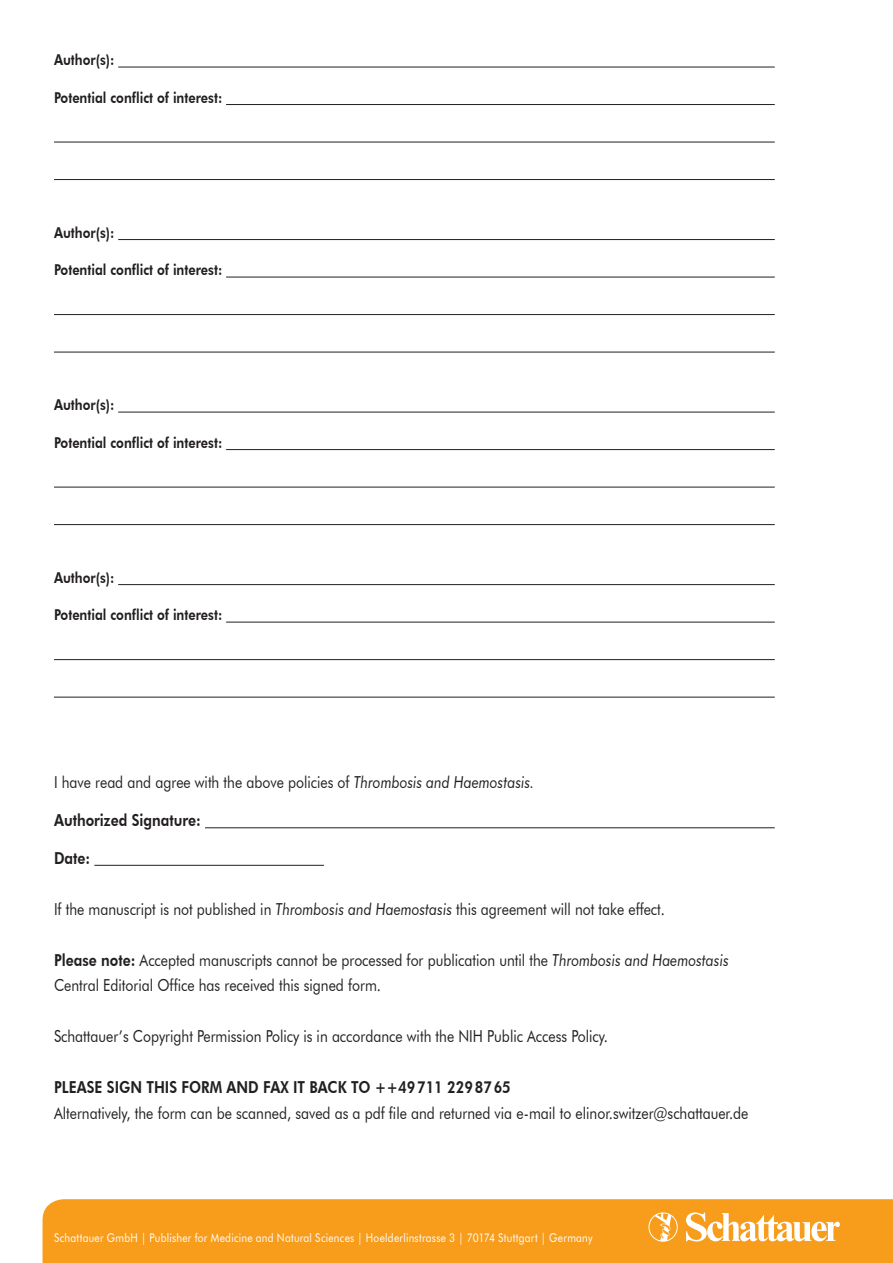
<style>
.page{position:relative;width:893px;height:1263px;background:#fff}
.page>*{position:absolute;margin:0;border:0;box-sizing:border-box;transform-origin:0 0}
.t1{font:16.5px/25.5px "Futura BT";color:#231f20;scale:.85 1}
.t2{font:800 16.5px "Futura BT";color:#231f20;scale:.85 1}
.t3{font:800 15px "Futura BT";color:#231f20;scale:.85 1}
.t4{font:12px "Futura BT";letter-spacing:.025em;color:#fff;scale:.85 1}
.s1{font-style:italic}
.s2{font-style:italic;font-size:15.9px}
.s3{font-weight:800}
</style>
<div class="page">
<hr style="left:118px;top:67px;width:657px;height:1px;background:#231f20">
<hr style="left:226px;top:104px;width:549px;height:1px;background:#231f20">
<hr style="left:54px;top:142px;width:721px;height:1px;background:#231f20">
<hr style="left:54px;top:179px;width:721px;height:1px;background:#231f20">
<hr style="left:118px;top:239px;width:657px;height:1px;background:#231f20">
<hr style="left:226px;top:277px;width:549px;height:1px;background:#231f20">
<hr style="left:54px;top:314px;width:721px;height:1px;background:#231f20">
<hr style="left:54px;top:352px;width:721px;height:1px;background:#231f20">
<hr style="left:118px;top:412px;width:657px;height:1px;background:#231f20">
<hr style="left:226px;top:449px;width:549px;height:1px;background:#231f20">
<hr style="left:54px;top:487px;width:721px;height:1px;background:#231f20">
<hr style="left:54px;top:524px;width:721px;height:1px;background:#231f20">
<hr style="left:118px;top:584px;width:657px;height:1px;background:#231f20">
<hr style="left:226px;top:622px;width:549px;height:1px;background:#231f20">
<hr style="left:54px;top:659px;width:721px;height:1px;background:#231f20">
<hr style="left:54px;top:697px;width:721px;height:1px;background:#231f20">
<hr style="left:205px;top:827px;width:570px;height:1px;background:#231f20">
<hr style="left:94px;top:865px;width:230px;height:1px;background:#231f20">
<div style="left:43px;top:1199px;width:850px;height:64px;background:#f89c1c"></div>
<svg style="left:686px;top:1212px;width:154px;height:29px"></svg>
<svg style="left:648px;top:1212px;width:30px;height:30px"></svg>
<p class="t3" style="left:54px;top:51px;width:73px">Author(s):</p>
<p class="t3" style="left:54px;top:88px;width:199px">Potential conflict of interest:</p>
<p class="t3" style="left:54px;top:223px;width:73px">Author(s):</p>
<p class="t3" style="left:54px;top:261px;width:199px">Potential conflict of interest:</p>
<p class="t3" style="left:54px;top:396px;width:73px">Author(s):</p>
<p class="t3" style="left:54px;top:433px;width:199px">Potential conflict of interest:</p>
<p class="t3" style="left:54px;top:568px;width:73px">Author(s):</p>
<p class="t3" style="left:54px;top:606px;width:199px">Potential conflict of interest:</p>
<p class="t1" style="left:54px;top:770px;width:566px">I have read and agree with the above policies of <span class="s1">Thrombosis and Haemostasis</span><span class="s2">.</span></p>
<p class="t2" style="left:54px;top:810px;width:174px">Authorized Signature:</p>
<p class="t2" style="left:54px;top:848px;width:44px">Date:</p>
<p class="t1" style="left:54px;top:896px;width:720px">If the manuscript is not published in <span class="s1">Thrombosis and Haemostasis</span> this agreement will not take effect.</p>
<p class="t1" style="left:54px;top:947px;width:795px"><span class="s3">Please note:</span> Accepted manuscripts cannot be processed for publication until the <span class="s1">Thrombosis and Haemostasis<br></span>Central Editorial Office has received this signed form.</p>
<p class="t1" style="left:54px;top:1023px;width:653px">Schattauer’s Copyright Permission Policy is in accordance with the NIH Public Access Policy.</p>
<p class="t2" style="left:54px;top:1077px;width:539px">PLEASE SIGN THIS FORM AND FAX IT BACK TO ++49711 2298765</p>
<p class="t1" style="left:54px;top:1100px;width:818px">Alternatively, the form can be scanned, saved as a pdf file and returned via e-mail to elinor.switzer@schattauer.de</p>
<p class="t4" style="left:54px;top:1230px;width:635px">Schattauer GmbH | Publisher for Medicine and Natural Sciences | Hoelderlinstrasse 3 | 70174 Stuttgart | Germany</p>
</div>
